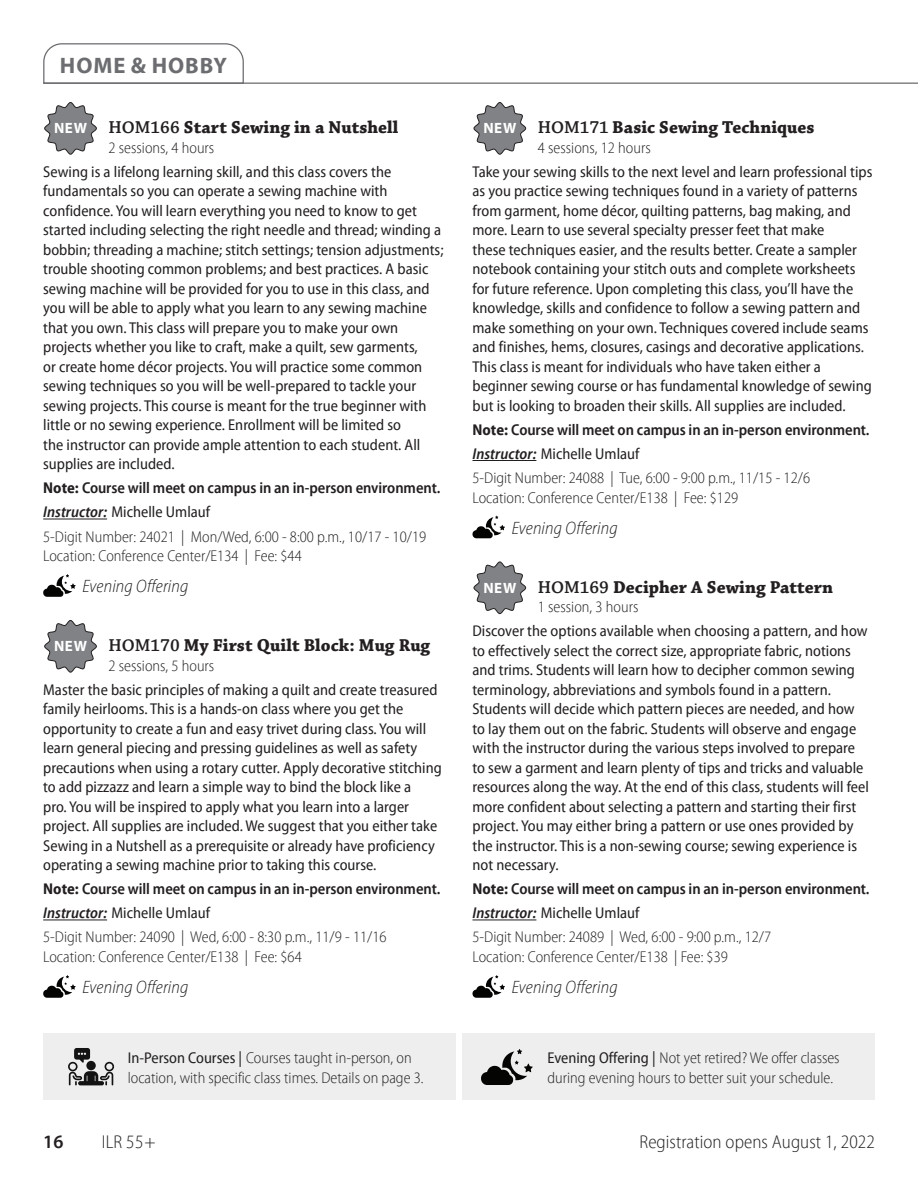
<style>
.page{position:relative;width:918px;height:1188px;background:#fff}
.page>*{position:absolute;margin:0;border:0;box-sizing:border-box;transform-origin:0 0}
.t1{font:700 22.5px "Myriad Pro";letter-spacing:.04em;color:#6c6d70}
.t2{font:300 semi-condensed 18.75px "Myriad Pro";letter-spacing:.005em;color:#231f20}
.t3{font:600 18.75px "Myriad Pro";color:#231f20}
.t4{font:700 18px "Chaparral Pro";color:#231f20}
.t5{font:italic 300 semi-condensed 18px "Myriad Pro";letter-spacing:.01em;color:#231f20}
.t6{font:semi-condensed 15.75px/19.5px "Myriad Pro";color:#231f20}
.t7{font:300 semi-condensed 15.75px/24.2px "Myriad Pro";color:#231f20}
.t8{font:600 semi-condensed 15.75px/24.2px "Myriad Pro";letter-spacing:-.005em;color:#231f20}
.s1{font-family:"Myriad Pro";font-size:15px;color:#fff}
.s2{font-weight:600}
.s3{font-weight:700}
.s4{font-weight:600;font-style:italic}
.s5{font-weight:400}
.s6{font-style:italic}
.s7{font-weight:300}
</style>
<div class="page">
<hr style="left:43px;top:519px;width:64px;height:1px;background:#231f20">
<hr style="left:43px;top:920px;width:64px;height:1px;background:#231f20">
<svg style="left:44px;top:102px;width:53px;height:53px"></svg>
<svg style="left:43px;top:574px;width:33px;height:23px"></svg>
<svg style="left:44px;top:620px;width:53px;height:53px"></svg>
<svg style="left:43px;top:975px;width:33px;height:23px"></svg>
<hr style="left:472px;top:460px;width:64px;height:1px;background:#231f20">
<hr style="left:472px;top:920px;width:64px;height:1px;background:#231f20">
<svg style="left:474px;top:102px;width:52px;height:53px"></svg>
<svg style="left:472px;top:516px;width:33px;height:22px"></svg>
<svg style="left:474px;top:561px;width:52px;height:53px"></svg>
<svg style="left:472px;top:975px;width:33px;height:23px"></svg>
<svg style="left:43px;top:43px;width:202px;height:40px"></svg>
<hr style="left:43px;top:83px;width:875px;height:1px;background:#6c6d70">
<div style="left:43px;top:1034px;width:413px;height:66px;background:#eeeeef"></div>
<svg style="left:68px;top:1048px;width:46px;height:37px"></svg>
<div style="left:86px;top:1061px;width:10px;height:9px;background:#141313;border-radius:50%"></div>
<div style="left:462px;top:1034px;width:413px;height:66px;background:#eeeeef"></div>
<svg style="left:481px;top:1049px;width:52px;height:36px"></svg>
<h1 class="t1" style="left:60px;top:53px;width:169px">HOME &amp; HOBBY</h1>
<p class="t4" style="left:54px;top:117px;width:346px"><span class="s1">NEW</span> <span class="s2">HOM166</span> Start Sewing in a Nutshell</p>
<p class="t7" style="left:109px;top:136px;width:107px">2 sessions, 4 hours</p>
<p class="t6" style="left:43px;top:162px;width:402px">Sewing is a lifelong learning skill, and this class covers the fundamentals so you can operate a sewing machine with confidence. You will learn everything you need to know to get started including selecting the right needle and thread; winding a bobbin; threading a machine; stitch settings; tension adjustments; trouble shooting common problems; and best practices. A basic sewing machine will be provided for you to use in this class, and you will be able to apply what you learn to any sewing machine that you own. This class will prepare you to make your own projects whether you like to craft, make a quilt, sew garments,<br>or create home décor projects. You will practice some common sewing techniques so you will be well-prepared to tackle your sewing projects. This course is meant for the true beginner with little or no sewing experience. Enrollment will be limited so<br>the instructor can provide ample attention to each student. All supplies are included.</p>
<p class="t7" style="left:43px;top:476px;width:399px"><span class="s3">Note:</span> <span class="s2">Course will meet on campus in an in-person environment.<br></span><span class="s4">Instructor:</span> <span class="s5">Michelle Umlauf<br></span>5-Digit Number: 24021 | Mon/Wed, 6:00 - 8:00 p.m., 10/17 - 10/19</p>
<p class="t7" style="left:43px;top:544px;width:260px">Location: Conference Center/E134 | Fee: $44</p>
<p class="t5" style="left:82px;top:577px;width:108px">Evening Offering</p>
<p class="t4" style="left:54px;top:635px;width:378px"><span class="s1">NEW</span> <span class="s2">HOM170</span> My First Quilt Block: Mug Rug</p>
<p class="t7" style="left:109px;top:654px;width:107px">2 sessions, 5 hours</p>
<p class="t6" style="left:43px;top:680px;width:400px">Master the basic principles of making a quilt and create treasured family heirlooms. This is a hands-on class where you get the opportunity to create a fun and easy trivet during class. You will learn general piecing and pressing guidelines as well as safety precautions when using a rotary cutter. Apply decorative stitching to add pizzazz and learn a simple way to bind the block like a<br>pro. You will be inspired to apply what you learn into a larger project. All supplies are included. We suggest that you either take Sewing in a Nutshell as a prerequisite or already have proficiency operating a sewing machine prior to taking this course.</p>
<p class="t7" style="left:43px;top:877px;width:399px"><span class="s3">Note:</span> <span class="s2">Course will meet on campus in an in-person environment.<br></span><span class="s4">Instructor:</span> <span class="s5">Michelle Umlauf<br></span>5-Digit Number: 24090 | Wed, 6:00 - 8:30 p.m., 11/9 - 11/16</p>
<p class="t7" style="left:43px;top:945px;width:260px">Location: Conference Center/E138 | Fee: $64</p>
<p class="t5" style="left:82px;top:978px;width:108px">Evening Offering</p>
<p class="t4" style="left:483px;top:117px;width:333px"><span class="s1">NEW</span> <span class="s2">HOM171</span> Basic Sewing Techniques</p>
<p class="t7" style="left:538px;top:136px;width:114px">4 sessions, 12 hours</p>
<p class="t6" style="left:472px;top:162px;width:402px">Take your sewing skills to the next level and learn professional tips as you practice sewing techniques found in a variety of patterns from garment, home décor, quilting patterns, bag making, and more. Learn to use several specialty presser feet that make<br>these techniques easier, and the results better. Create a sampler notebook containing your stitch outs and complete worksheets for future reference. Upon completing this class, you’ll have the knowledge, skills and confidence to follow a sewing pattern and make something on your own. Techniques covered include seams and finishes, hems, closures, casings and decorative applications.<br>This class is meant for individuals who have taken either a beginner sewing course or has fundamental knowledge of sewing but is looking to broaden their skills. All supplies are included.</p>
<p class="t7" style="left:472px;top:418px;width:399px"><span class="s3">Note:</span> <span class="s2">Course will meet on campus in an in-person environment.<br></span><span class="s4">Instructor:</span> <span class="s5">Michelle Umlauf<br></span>5-Digit Number: 24088 | Tue, 6:00 - 9:00 p.m., 11/15 - 12/6</p>
<p class="t7" style="left:472px;top:486px;width:267px">Location: Conference Center/E138 | Fee: $129</p>
<p class="t5" style="left:512px;top:518px;width:108px">Evening Offering</p>
<p class="t4" style="left:483px;top:576px;width:351px"><span class="s1">NEW</span> <span class="s2">HOM169</span> Decipher A Sewing Pattern</p>
<p class="t7" style="left:538px;top:595px;width:102px">1 session, 3 hours</p>
<p class="t6" style="left:472px;top:622px;width:398px">Discover the options available when choosing a pattern, and how to effectively select the correct size, appropriate fabric, notions and trims. Students will learn how to decipher common sewing terminology, abbreviations and symbols found in a pattern.<br>Students will decide which pattern pieces are needed, and how to lay them out on the fabric. Students will observe and engage with the instructor during the various steps involved to prepare to sew a garment and learn plenty of tips and tricks and valuable resources along the way. At the end of this class, students will feel more confident about selecting a pattern and starting their first project. You may either bring a pattern or use ones provided by the instructor. This is a non-sewing course; sewing experience is not necessary.</p>
<p class="t8" style="left:472px;top:877px;width:399px"><span class="s3">Note:</span> Course will meet on campus in an in-person environment.<br><span class="s6">Instructor:</span> <span class="s5">Michelle Umlauf<br></span><span class="s7">5-Digit Number: 24089 | Wed, 6:00 - 9:00 p.m., 12/7</span></p>
<p class="t7" style="left:472px;top:945px;width:257px">Location: Conference Center/E138 | Fee: $39</p>
<p class="t5" style="left:512px;top:978px;width:108px">Evening Offering</p>
<p class="t7" style="left:128px;top:1048px;width:297px;line-height:19.5px"><span class="s5">In-Person Courses |</span> Courses taught in-person, on location, with specific class times. Details on page 3.</p>
<p class="t7" style="left:547px;top:1048px;width:294px;line-height:19.5px"><span class="s5">Evening Offering |</span> Not yet retired? We offer classes during evening hours to better suit your schedule.</p>
<p class="t3" style="left:43px;top:1132px;width:22px">16</p>
<p class="t2" style="left:102px;top:1132px;width:55px">ILR 55+</p>
<p class="t2" style="left:639px;top:1132px;width:237px">Registration opens August 1, 2022</p>
</div>
